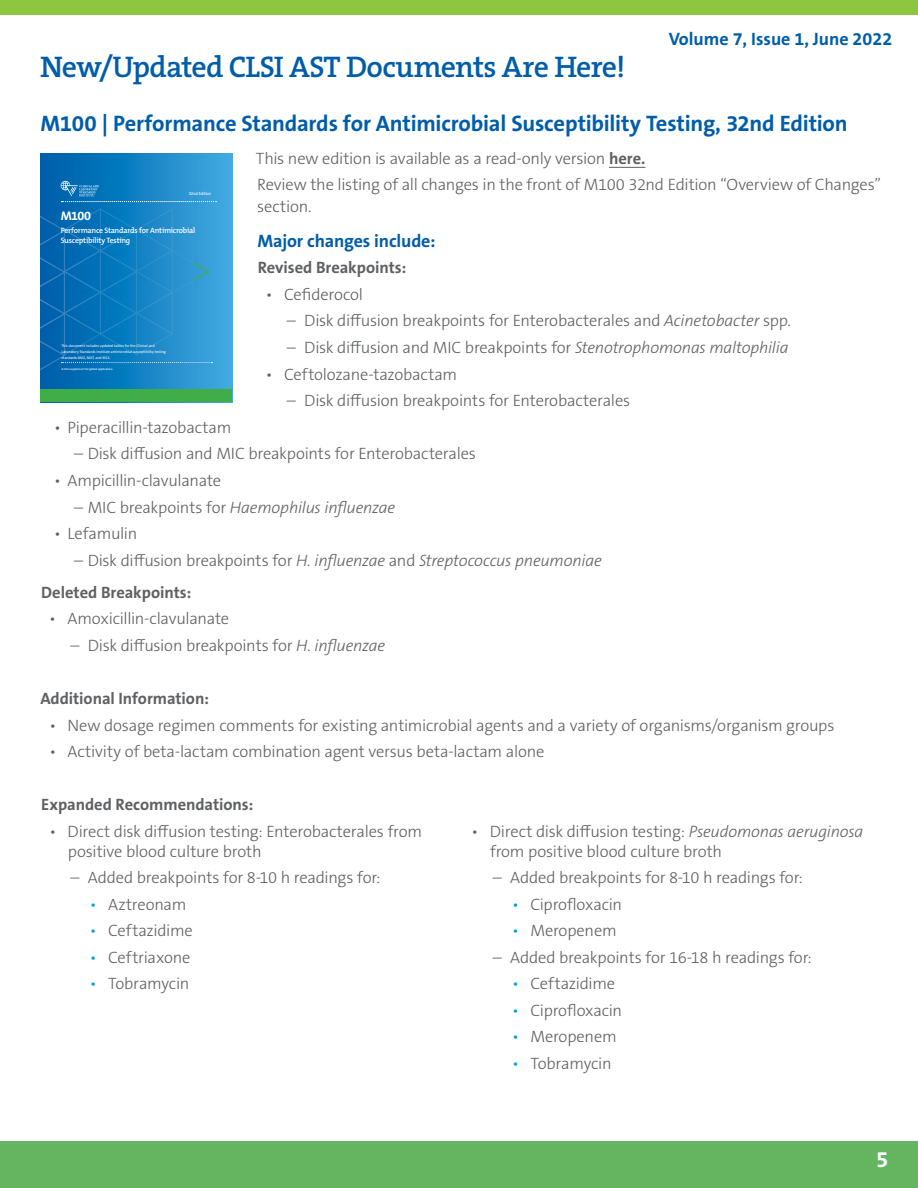
<style>
.page{position:relative;width:918px;height:1188px;background:#fff}
.page>*{position:absolute;margin:0;border:0;box-sizing:border-box;transform-origin:0 0}
.t1{font:600 30px "The Serif B W6";letter-spacing:-.03em;color:#005daa}
.t2{font:700 22.5px "The Sans B W7";letter-spacing:-.01em;color:#005daa}
.t3{font:700 22.5px "The Sans B W7";color:#fff}
.t4{font:700 18px "The Sans B W7";letter-spacing:-.005em;color:#005daa}
.t5{font:300 16.5px/19.8px "The Sans B W3";letter-spacing:-.015em;color:#5f6062}
.t6{font:italic 300 16.5px "The Sans B W3";letter-spacing:-.015em;color:#5f6062}
.t7{font:700 16.5px "The Sans B W7";letter-spacing:-.005em;color:#5f6062}
.t8{font:700 12.6px "The Mix B W7";color:#fff}
.t9{font:600 7.8px/9.6px "The Mix B W6";letter-spacing:-.03em;color:#fff}
.t10{font:4.35px "The Sans B W5 Plain";letter-spacing:-.04em;color:#fff}
.t11{font:3.75px/6.3px "The Sans B W5 Plain";letter-spacing:-.015em;color:#fff}
.t12{font:600 2.85px "The Mix B W6";letter-spacing:.005em;color:#fff}
.s1{font-family:"The Sans B W7";font-weight:700}
.s2{font-style:italic}
.s3{font-style:normal}
.s4{color:#009ddc}
</style>
<div class="page">
<div style="left:0;top:0;width:918px;height:15px;background:#8dc63f"></div>
<div style="left:0;top:1141px;width:918px;height:47px;background:#65b460"></div>
<hr style="left:609px;top:167px;width:36px;height:1px;background:#5f6062">
<svg style="left:41px;top:153px;width:191px;height:236px;background:#208aca"></svg>
<div style="left:41px;top:389px;width:191px;height:13px;background:#3fae49"></div>
<svg style="left:41px;top:181px;width:176px;height:189px;background:#157fc1"></svg>
<h1 class="t1" style="left:40px;top:47px;width:587px">New/Updated CLSI AST Documents Are Here!</h1>
<p class="t4" style="left:669px;top:27px;width:225px">Volume 7, Issue 1, June 2022</p>
<h2 class="t2" style="left:40px;top:109px;width:809px">M100 | Performance Standards for Antimicrobial Susceptibility Testing, 32nd Edition</h2>
<p class="t10" style="left:189px;top:191px;width:24px">32nd Edition</p>
<p class="t8" style="left:61px;top:208px;width:32px">M100</p>
<p class="t9" style="left:61px;top:225px;width:136px">Performance Standards for Antimicrobial<br>Susceptibility Testing</p>
<p class="t11" style="left:61px;top:342px;width:106px">This document includes updated tables for the Clinical and<br>Laboratory Standards Institute antimicrobial susceptibility testing standards M02, M07, and M11.</p>
<p class="t12" style="left:61px;top:367px;width:53px">A CLSI supplement for global application.</p>
<p class="t5" style="left:256px;top:145px;width:627px;line-height:26.5px">This new edition is available as a read-only version <span class="s1">here.<br></span>Review the listing of all changes in the front of M100 32nd Edition “Overview of Changes”</p>
<p class="t5" style="left:257px;top:196px;width:56px">section.</p>
<p class="t4" style="left:257px;top:229px;width:180px">Major changes include:</p>
<p class="t7" style="left:258px;top:257px;width:150px">Revised Breakpoints:</p>
<p class="t5" style="left:266px;top:285px;width:99px">• Cefiderocol</p>
<p class="t5" style="left:287px;top:311px;width:506px">– Disk diffusion breakpoints for Enterobacterales and <span class="s2">Acinetobacter</span> spp.</p>
<p class="t5" style="left:287px;top:338px;width:503px">– Disk diffusion and MIC breakpoints for <span class="s2">Stenotrophomonas maltophilia</span></p>
<p class="t5" style="left:266px;top:364px;width:193px">• Ceftolozane-tazobactam</p>
<p class="t5" style="left:287px;top:391px;width:345px">– Disk diffusion breakpoints for Enterobacterales</p>
<p class="t5" style="left:54px;top:418px;width:179px">• Piperacillin-tazobactam</p>
<p class="t5" style="left:74px;top:444px;width:403px">– Disk diffusion and MIC breakpoints for Enterobacterales</p>
<p class="t5" style="left:54px;top:471px;width:169px">• Ampicillin-clavulanate</p>
<p class="t6" style="left:74px;top:497px;width:322px"><span class="s3">– MIC breakpoints for</span> Haemophilus influenzae</p>
<p class="t5" style="left:54px;top:524px;width:85px">• Lefamulin</p>
<p class="t6" style="left:74px;top:550px;width:529px"><span class="s3">– Disk diffusion breakpoints for</span> H. influenzae <span class="s3">and</span> Streptococcus pneumoniae</p>
<p class="t7" style="left:41px;top:582px;width:152px">Deleted Breakpoints:</p>
<p class="t5" style="left:49px;top:609px;width:181px">• Amoxicillin-clavulanate</p>
<p class="t5" style="left:70px;top:636px;width:316px">– Disk diffusion breakpoints for <span class="s2">H. influenzae</span></p>
<p class="t7" style="left:40px;top:688px;width:170px">Additional Information:</p>
<p class="t5" style="left:49px;top:715px;width:787px">• New dosage regimen comments for existing antimicrobial agents and a variety of organisms/organism groups</p>
<p class="t5" style="left:49px;top:742px;width:497px">• Activity of beta-lactam combination agent versus beta-lactam alone</p>
<p class="t7" style="left:41px;top:794px;width:214px">Expanded Recommendations:</p>
<p class="t5" style="left:68px;top:821px;width:356px;text-indent:-18px">• Direct disk diffusion testing: Enterobacterales from positive blood culture broth</p>
<p class="t5" style="left:70px;top:868px;width:312px">– Added breakpoints for 8-10 h readings for:</p>
<p class="t5" style="left:90px;top:894px;width:98px"><span class="s4">•</span> Aztreonam</p>
<p class="t5" style="left:90px;top:921px;width:105px"><span class="s4">•</span> Ceftazidime</p>
<p class="t5" style="left:90px;top:947px;width:102px"><span class="s4">•</span> Ceftriaxone</p>
<p class="t5" style="left:90px;top:974px;width:101px"><span class="s4">•</span> Tobramycin</p>
<p class="t5" style="left:490px;top:821px;width:375px;text-indent:-18px">• Direct disk diffusion testing: <span class="s2">Pseudomonas aeruginosa </span>from positive blood culture broth</p>
<p class="t5" style="left:493px;top:868px;width:312px">– Added breakpoints for 8-10 h readings for:</p>
<p class="t5" style="left:512px;top:894px;width:112px"><span class="s4">•</span> Ciprofloxacin</p>
<p class="t5" style="left:512px;top:921px;width:106px"><span class="s4">•</span> Meropenem</p>
<p class="t5" style="left:493px;top:947px;width:321px">– Added breakpoints for 16-18 h readings for:</p>
<p class="t5" style="left:512px;top:974px;width:105px"><span class="s4">•</span> Ceftazidime</p>
<p class="t5" style="left:512px;top:1000px;width:112px"><span class="s4">•</span> Ciprofloxacin</p>
<p class="t5" style="left:512px;top:1027px;width:106px"><span class="s4">•</span> Meropenem</p>
<p class="t5" style="left:512px;top:1054px;width:101px"><span class="s4">•</span> Tobramycin</p>
<h2 class="t3" style="left:876px;top:1145px;width:14px">5</h2>
</div>
